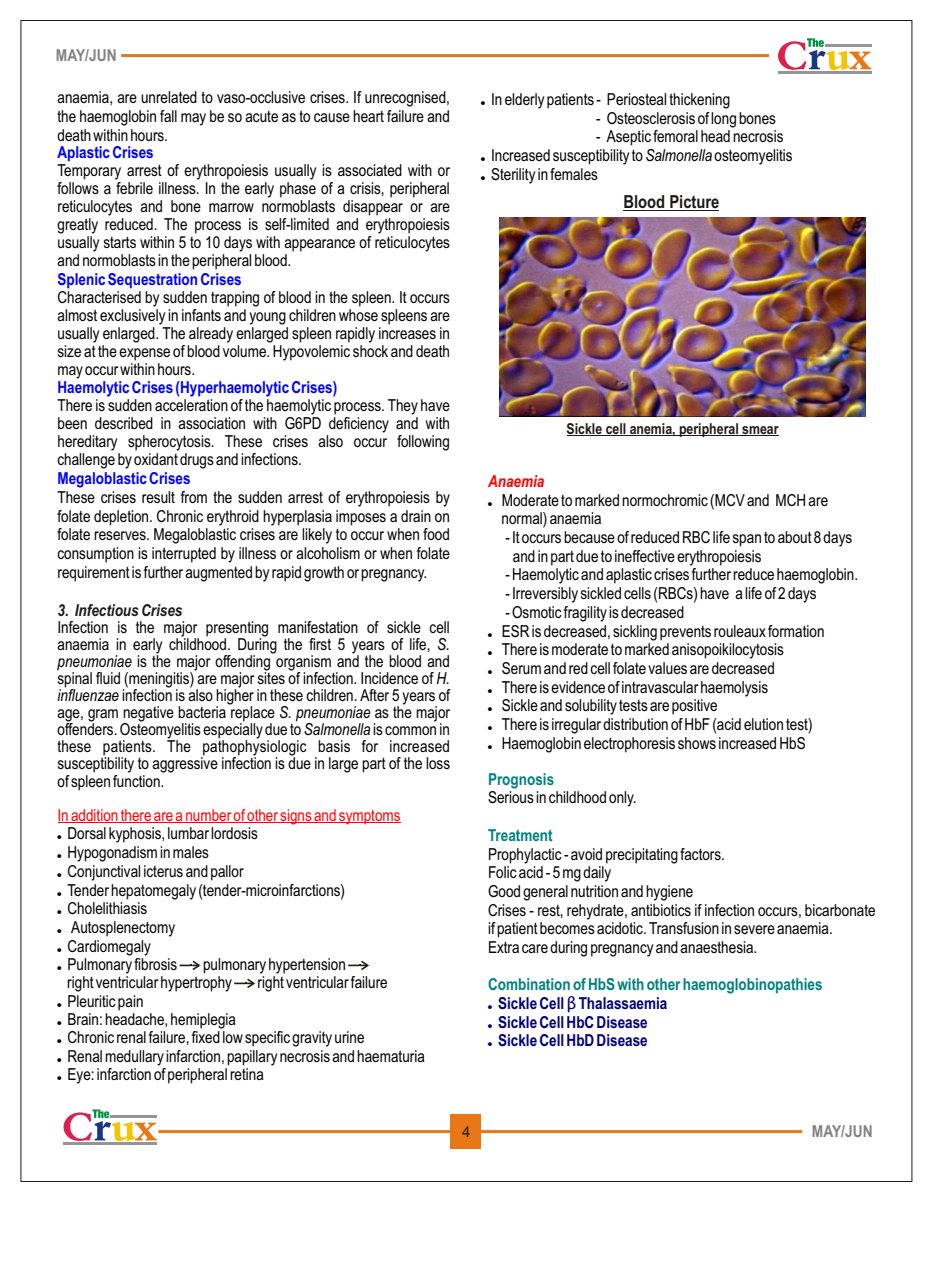
<style>
.page{position:relative;width:936px;height:1263px;background:#fff}
.page>*{position:absolute;margin:0;border:0;box-sizing:border-box;transform-origin:0 0}
.t1{font:700 18px "Arial Narrow";color:#1f1a17}
.t2{font:16.5px/18.8px "Arial Narrow";color:#000}
.t3{font:700 16.5px/18.9px "Arial Narrow";color:#000080}
.t4{font:700 16.5px "Arial Narrow";color:#00f}
.t5{font:16.5px "Arial Narrow";color:#f00}
.t6{font:italic 700 16.5px "Arial Narrow";color:#1f1a17}
.t7{font:700 16.5px "Arial Narrow";color:#008080}
.t8{font:700 16.5px "Arial Narrow";color:#828282}
.t9{font:italic 700 16.5px "Arial Narrow";color:#f00}
.t10{font:700 15px "Arial Narrow";color:#1f1a17}
.t11{font:15px "Arial";color:#1f1a17}
.s1{font-style:italic}
.s2{color:#008080}
.s3{font-family:"Lucida Console";font-weight:400}
</style>
<div class="page">
<div style="left:451px;top:1115px;width:30px;height:34px;background:#e87817"></div>
<hr style="left:158px;top:1130px;width:644px;height:3px;background:#e87817">
<hr style="left:121px;top:54px;width:648px;height:3px;background:#e87817">
<svg style="left:64px;top:1109px;width:93px;height:32px"></svg>
<hr style="left:110px;top:1116px;width:47px;height:2px;background:#969494">
<hr style="left:63px;top:1142px;width:94px;height:2px;background:#969494">
<svg style="left:778px;top:38px;width:93px;height:32px"></svg>
<hr style="left:825px;top:45px;width:47px;height:2px;background:#969494">
<hr style="left:778px;top:71px;width:94px;height:2px;background:#969494">
<svg style="left:180px;top:961px;width:21px;height:9px"></svg>
<svg style="left:348px;top:961px;width:21px;height:9px"></svg>
<svg style="left:234px;top:979px;width:21px;height:9px"></svg>
<hr style="left:58px;top:822px;width:343px;height:1px;background:#f00">
<hr style="left:623px;top:210px;width:96px;height:1px;background:#1f1a17">
<hr style="left:567px;top:436px;width:211px;height:1px;background:#1f1a17">
<img style="left:499px;top:217px;width:366px;height:199px">
<p class="t8" style="left:56px;top:50px;width:62px">MAY/JUN</p>
<p class="t2" style="left:58px;top:90px;width:394px;text-align:justify">anaemia, are unrelated to vaso-occlusive crises. If unrecognised, the haemoglobin fall may be so acute as to cause heart failure and death within hours.</p>
<p class="t2" style="left:58px;top:162px;width:394px;line-height:18px;text-align:justify">Temporary arrest of erythropoiesis usually is associated with or follows a febrile illness. In the early phase of a crisis, peripheral reticulocytes and bone marrow normoblasts disappear or are greatly reduced. The process is self-limited and erythropoiesis usually starts within 5 to 10 days with appearance of reticulocytes and normoblasts in the peripheral blood.</p>
<p class="t2" style="left:58px;top:289px;width:394px;line-height:18px;text-align:justify">Characterised by sudden trapping of blood in the spleen. It occurs almost exclusively in infants and young children whose spleens are usually enlarged. The already enlarged spleen rapidly increases in size at the expense of blood volume. Hypovolemic shock and death may occur within hours.</p>
<p class="t2" style="left:58px;top:398px;width:394px;line-height:18px;text-align:justify">There is sudden acceleration of the haemolytic process. They have been described in association with G6PD deficiency and with hereditary spherocytosis. These crises also occur following challenge by oxidant drugs and infections.</p>
<p class="t2" style="left:58px;top:489px;width:394px;text-align:justify">These crises result from the sudden arrest of erythropoiesis by folate depletion. Chronic erythroid hyperplasia imposes a drain on folate reserves. Megaloblastic crises are likely to occur when food consumption is interrupted by illness or alcoholism or when folate requirement is further augmented by rapid growth or pregnancy.</p>
<p class="t2" style="left:58px;top:620px;width:394px;line-height:17.1px;text-align:justify">Infection is the major presenting manifestation of sickle cell anaemia in early childhood. During the first 5 years of life, <span class="s1">S. pneumoniae</span> is the major offending organism and the blood and spinal fluid (meningitis) are major sites of infection. Incidence of <span class="s1">H. influenzae</span> infection is also higher in these children. After 5 years of age, gram negative bacteria replace <span class="s1">S. pneumoniae</span> as the major offenders. Osteomyelitis especially due to <span class="s1">Salmonella</span> is common in these patients. The pathophysiologic basis for increased susceptibility to aggressive infection is due in large part of the loss of spleen function.</p>
<p class="t2" style="left:68px;top:826px;width:279px">Dorsal kyphosis, lumbar lordosis<br>Hypogonadism in males<br>Conjunctival icterus and pallor<br>Tender hepatomegaly (tender-microinfarctions)<br>Cholelithiasis<br>Autosplenectomy<br>Cardiomegaly<br>Pulmonary fibrosis</p>
<p class="t4" style="left:58px;top:146px;width:98px">Aplastic Crises</p>
<p class="t4" style="left:58px;top:273px;width:186px">Splenic Sequestration Crises</p>
<p class="t4" style="left:58px;top:382px;width:281px">Haemolytic Crises (Hyperhaemolytic Crises)</p>
<p class="t4" style="left:58px;top:472px;width:135px">Megaloblastic Crises</p>
<p class="t6" style="left:58px;top:604px;width:126px">3. Infectious Crises</p>
<p class="t5" style="left:58px;top:809px;width:345px">In addition there are a number of other signs and symptoms</p>
<p class="t2" style="left:67px;top:957px;width:280px;line-height:18px;text-indent:136px">pulmonary hypertension right ventricular hypertrophy</p>
<p class="t2" style="left:258px;top:975px;width:132px">right ventricular failure</p>
<p class="t2" style="left:68px;top:993px;width:359px;line-height:18.3px">Pleuritic pain<br>Brain: headache, hemiplegia<br>Chronic renal failure, fixed low specific gravity urine<br>Renal medullary infarction, papillary necrosis and haematuria Eye: infarction of peripheral retina</p>
<p class="t11" style="left:462px;top:1126px;width:10px">4</p>
<p class="t2" style="left:491px;top:91px;width:241px">In elderly patients - Periosteal thickening</p>
<p class="t2" style="left:596px;top:110px;width:181px">- Osteosclerosis of long bones</p>
<p class="t2" style="left:491px;top:129px;width:303px;text-indent:105px">- Aseptic femoral head necrosis<br>Increased susceptibility to <span class="s1">Salmonella</span> osteomyelitis<br>Sterility in females</p>
<p class="t1" style="left:623px;top:196px;width:97px">Blood Picture</p>
<p class="t10" style="left:567px;top:423px;width:214px">Sickle cell anemia, peripheral smear</p>
<p class="t9" style="left:488px;top:475px;width:58px">Anaemia</p>
<p class="t2" style="left:502px;top:492px;width:328px">Moderate to marked normochromic (MCV and MCH are normal) anaemia</p>
<p class="t2" style="left:513px;top:529px;width:341px;text-indent:-8px">- It occurs because of reduced RBC life span to about 8 days and in part due to ineffective erythropoiesis</p>
<p class="t2" style="left:505px;top:567px;width:354px">- Haemolytic and aplastic crises further reduce haemoglobin.</p>
<p class="t2" style="left:505px;top:586px;width:313px">- Irreversibly sickled cells (RBCs) have a life of 2 days</p>
<p class="t2" style="left:502px;top:604px;width:324px">- Osmotic fragility is decreased<br>ESR is decreased, sickling prevents rouleaux formation There is moderate to marked anisopoikilocytosis Serum and red cell folate values are decreased<br>There is evidence of intravascular haemolysis<br>Sickle and solubility tests are positive<br>There is irregular distribution of HbF (acid elution test)<br>Haemoglobin electrophoresis shows increased HbS</p>
<p class="t2" style="left:488px;top:790px;width:150px">Serious in childhood only.</p>
<p class="t7" style="left:488px;top:773px;width:68px">Prognosis</p>
<p class="t7" style="left:488px;top:829px;width:66px">Treatment</p>
<p class="t2" style="left:488px;top:846px;width:389px">Prophylactic - avoid precipitating factors.<br>Folic acid - 5 mg daily<br>Good general nutrition and hygiene<br>Crises - rest, rehydrate, antibiotics if infection occurs, bicarbonate if patient becomes acidotic. Transfusion in severe anaemia.<br>Extra care during pregnancy and anaesthesia.</p>
<p class="t3" style="left:498px;top:976px;width:326px;text-indent:-10px"><span class="s2">Combination of HbS with other haemoglobinopathies<br></span>Sickle Cell <span class="s3">â</span>Thalassaemia<br>Sickle Cell HbC Disease<br>Sickle Cell HbD Disease</p>
<p class="t8" style="left:812px;top:1126px;width:62px">MAY/JUN</p>
</div>
